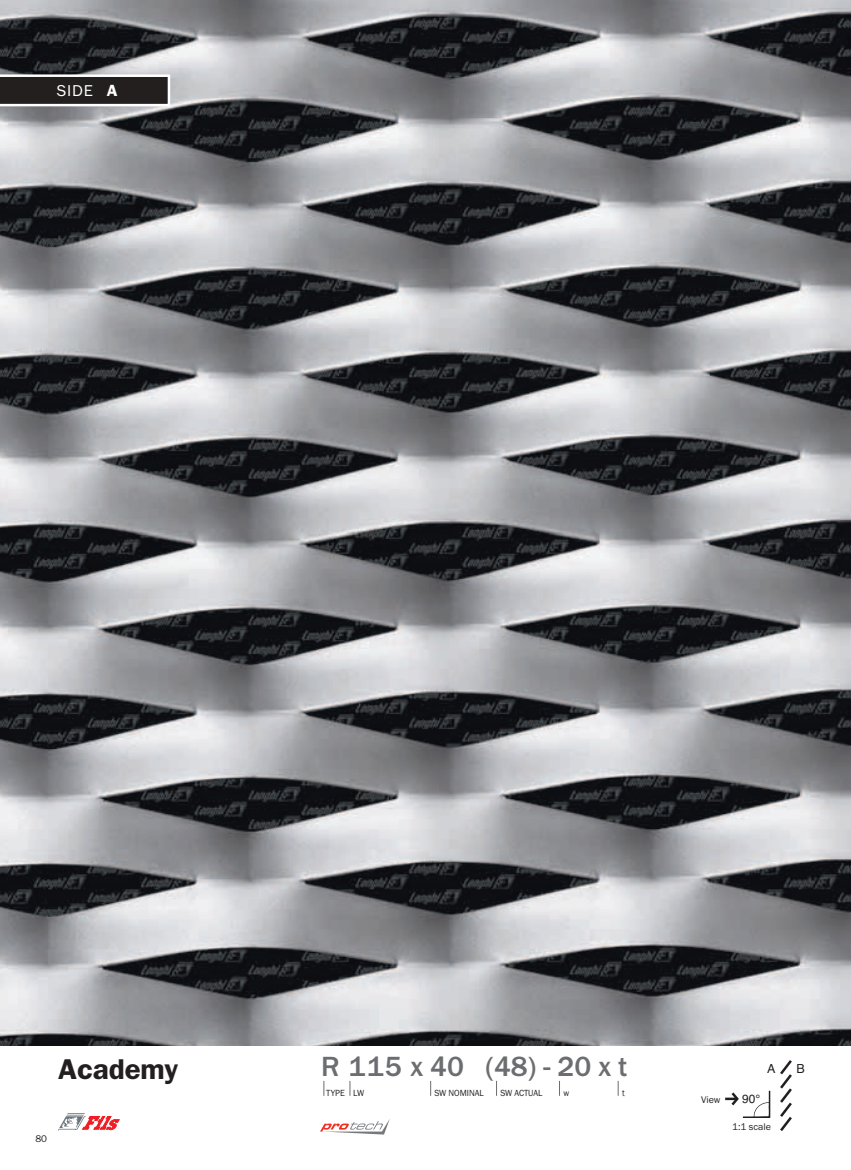
<style>
.page{position:relative;width:851px;height:1170px;background:#fff}
.page>*{position:absolute;margin:0;border:0;box-sizing:border-box;transform-origin:0 0}
.t1{font:500 28.75px "Franklin Gothic";color:#6c6d70}
.t2{font:600 28.75px "Franklin Gothic";letter-spacing:-.005em;color:#231f20}
.t3{font:16.25px "Franklin Gothic";color:#fff}
.t4{font:12.5px "Helvetica";color:#231f20}
.t5{font:12px "Helvetica";color:#231f20}
.t6{font:10px "Franklin Gothic";color:#231f20}
.t7{font:9.25px "Franklin Gothic";color:#231f20;scale:.95 1}
.s1{font-weight:600}
</style>
<div class="page">
<img style="left:0;top:0;width:850px;height:1045px">
<svg style="left:58px;top:1113px;width:62px;height:17px"></svg>
<svg style="left:320px;top:1119px;width:70px;height:15px"></svg>
<svg style="left:617px;top:1081px;width:1px;height:14px"></svg>
<svg style="left:559px;top:1080px;width:1px;height:15px"></svg>
<svg style="left:496px;top:1080px;width:1px;height:15px"></svg>
<svg style="left:430px;top:1080px;width:1px;height:15px"></svg>
<svg style="left:349px;top:1081px;width:1px;height:14px"></svg>
<svg style="left:323px;top:1081px;width:1px;height:14px"></svg>
<svg style="left:0;top:74px;width:170px;height:32px"></svg>
<svg style="left:780px;top:1060px;width:12px;height:71px"></svg>
<hr style="left:768px;top:1090px;width:2px;height:27px;background:#231f20">
<svg style="left:725px;top:1090px;width:44px;height:27px"></svg>
<h2 class="t3" style="left:57px;top:84px;width:62px">SIDE <span class="s1">A</span></h2>
<h1 class="t2" style="left:58px;top:1059px;width:121px">Academy</h1>
<p class="t6" style="left:35px;top:1134px;width:13px">80</p>
<h1 class="t1" style="left:321px;top:1056px;width:308px">R 115 x 40 (48) - 20 x t</h1>
<p class="t7" style="left:326px;top:1089px;width:42px">TYPE LW</p>
<p class="t7" style="left:434px;top:1089px;width:54px">SW NOMINAL</p>
<p class="t7" style="left:500px;top:1089px;width:46px">SW ACTUAL</p>
<p class="t7" style="left:563px;top:1089px;width:8px">w</p>
<p class="t7" style="left:622px;top:1089px;width:4px">t</p>
<h3 class="t4" style="left:767px;top:1064px;width:10px">A</h3>
<h3 class="t4" style="left:796px;top:1064px;width:10px">B</h3>
<p class="t6" style="left:701px;top:1095px;width:21px">View</p>
<p class="t5" style="left:742px;top:1094px;width:20px">90°</p>
<p class="t6" style="left:732px;top:1123px;width:40px">1:1 scale</p>
</div>
